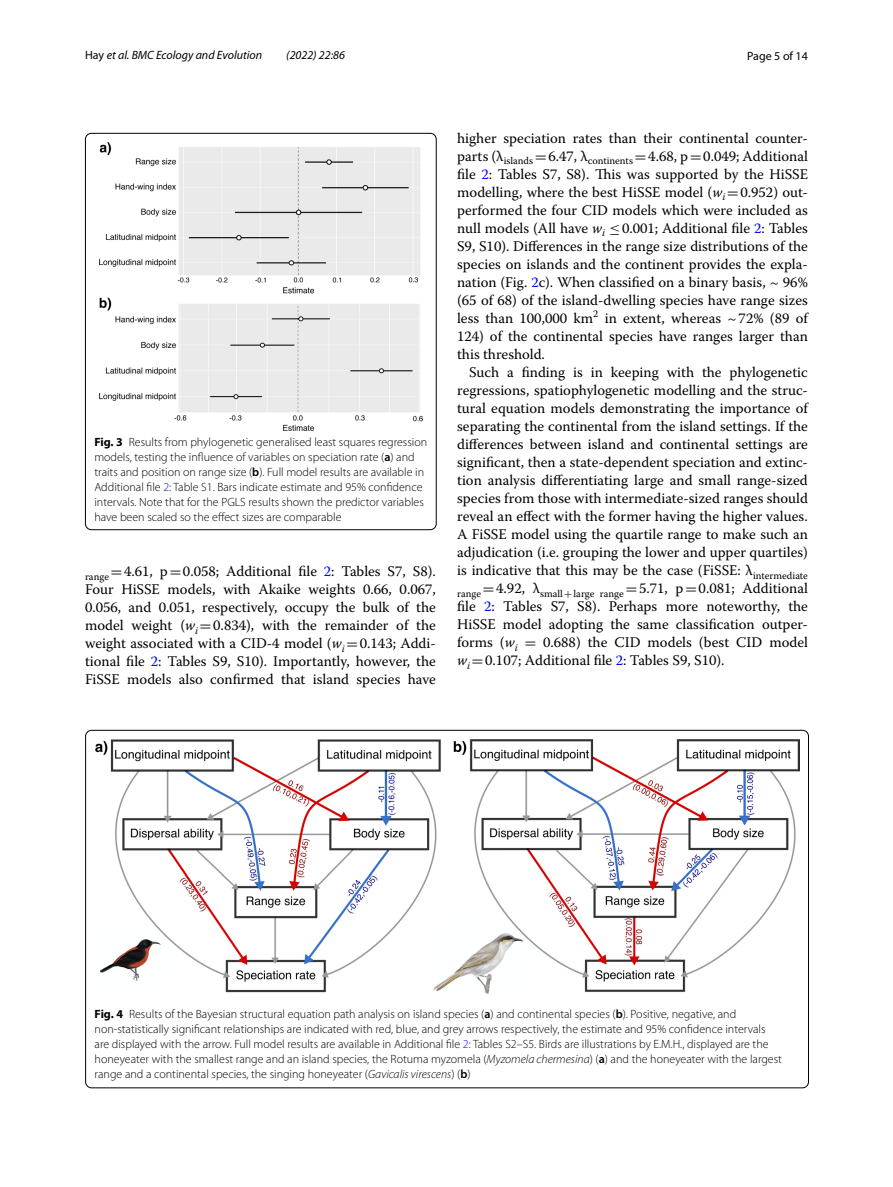
<style>
.page{position:relative;width:893px;height:1187px;background:#fff}
.page>*{position:absolute;margin:0;border:0;box-sizing:border-box;transform-origin:0 0}
.t1{font:14.7px/18px "Warnock Pro";color:#000;text-align:justify}
.t2{font:300 12px/15px "Myriad Pro";color:#000}
.t3{font:italic 12px "Myriad Pro";color:#000}
.t4{font:12px "Myriad Pro";color:#000}
.s1{font-style:normal}
.s2{font-weight:700}
.s3{font-weight:600}
.s4{color:#00f}
.s5{font-family:"MTSY"}
.s6{font-style:italic}
</style>
<div class="page">
<img style="left:99px;top:142px;width:323px;height:288px">
<div style="left:85px;top:133px;width:351px;height:397px;border:1px solid #000;border-radius:6px"></div>
<img style="left:95px;top:739px;width:705px;height:255px">
<p class="t3" style="left:85px;top:48px;width:179px"><span class="s1">Hay</span> et al. BMC Ecology and Evolution</p>
<p class="t3" style="left:286px;top:48px;width:60px">(2022) 22:86</p>
<p class="t4" style="left:747px;top:48px;width:62px">Page 5 of 14</p>
<p class="t2" style="left:94px;top:434px;width:334px"><span class="s2">Fig. 3</span> Results from phylogenetic generalised least squares regression models, testing the influence of variables on speciation rate (<span class="s3">a</span>) and traits and position on range size (<span class="s3">b</span>). Full model results are available in Additional file <span class="s4">2</span>: Table S1. Bars indicate estimate and 95% confidence intervals. Note that for the PGLS results shown the predictor variables have been scaled so the effect sizes are comparable</p>
<p class="t1" style="left:85px;top:562px;width:352px"><sub>range</sub> <span class="s5">=</span>4.61, p<span class="s5">=</span>0.058; Additional file <span class="s4">2</span>: Tables S7, S8).<br>Four HiSSE models, with Akaike weights 0.66, 0.067, 0.056, and 0.051, respectively, occupy the bulk of the model weight (<span class="s6">w</span><sub>i</sub> <span class="s5">=</span>0.834), with the remainder of the weight associated with a CID-4 model (<span class="s6">w</span><sub>i</sub> <span class="s5">=</span>0.143; Addi&shy;tional file <span class="s4">2</span>: Tables S9, S10). Importantly, however, the FiSSE models also confirmed that island species have</p>
<p class="t1" style="left:457px;top:128px;width:352px">higher speciation rates than their continental counter&shy;parts (λ<sub>islands</sub> <span class="s5">=</span>6.47, λ<sub>continents</sub> <span class="s5">=</span>4.68, p<span class="s5">=</span>0.049; Additional file <span class="s4">2</span>: Tables S7, S8). This was supported by the HiSSE modelling, where the best HiSSE model (<span class="s6">w</span><sub>i</sub> <span class="s5">=</span>0.952) out&shy;performed the four CID models which were included as null models (All have <span class="s6">w</span><sub>i</sub> <span class="s5">≤</span>0.001; Additional file <span class="s4">2</span>: Tables S9, S10). Differences in the range size distributions of the species on islands and the continent provides the expla&shy;nation (Fig. <span class="s4">2</span>c). When classified on a binary basis, ~ 96% (65 of 68) of the island-dwelling species have range sizes less than 100,000 km<sup>2</sup> in extent, whereas ~72% (89 of 124) of the continental species have ranges larger than this threshold.</p>
<p class="t1" style="left:457px;top:362px;width:352px;text-indent:12px">Such a finding is in keeping with the phylogenetic regressions, spatiophylogenetic modelling and the struc&shy;tural equation models demonstrating the importance of separating the continental from the island settings. If the differences between island and continental settings are significant, then a state-dependent speciation and extinc&shy;tion analysis differentiating large and small range-sized species from those with intermediate-sized ranges should reveal an effect with the former having the higher values.<br>A FiSSE model using the quartile range to make such an adjudication (i.e. grouping the lower and upper quartiles) is indicative that this may be the case (FiSSE: λ<sub>intermediate range</sub> <span class="s5">=</span>4.92, λ<sub>small</sub><sub>+</sub><sub>large</sub> <sub>range</sub> <span class="s5">=</span>5.71, p<span class="s5">=</span>0.081; Additional file <span class="s4">2</span>: Tables S7, S8). Perhaps more noteworthy, the HiSSE model adopting the same classification outper&shy;forms (<span class="s6">w</span><sub>i</sub> <span class="s5">=</span> 0.688) the CID models (best CID model <span class="s6">w</span><sub>i</sub> <span class="s5">=</span>0.107; Additional file <span class="s4">2</span>: Tables S9, S10).</p>
<p class="t2" style="left:95px;top:1006px;width:689px"><span class="s2">Fig. 4</span> Results of the Bayesian structural equation path analysis on island species (<span class="s3">a</span>) and continental species (<span class="s3">b</span>). Positive, negative, and non-statistically significant relationships are indicated with red, blue, and grey arrows respectively, the estimate and 95% confidence intervals are displayed with the arrow. Full model results are available in Additional file <span class="s4">2</span>: Tables S2–S5. Birds are illustrations by E.M.H., displayed are the honeyeater with the smallest range and an island species, the Rotuma myzomela (<span class="s6">Myzomela chermesina</span>) (<span class="s3">a</span>) and the honeyeater with the largest range and a continental species, the singing honeyeater (<span class="s6">Gavicalis virescens</span>) (<span class="s3">b</span>)</p>
</div>
